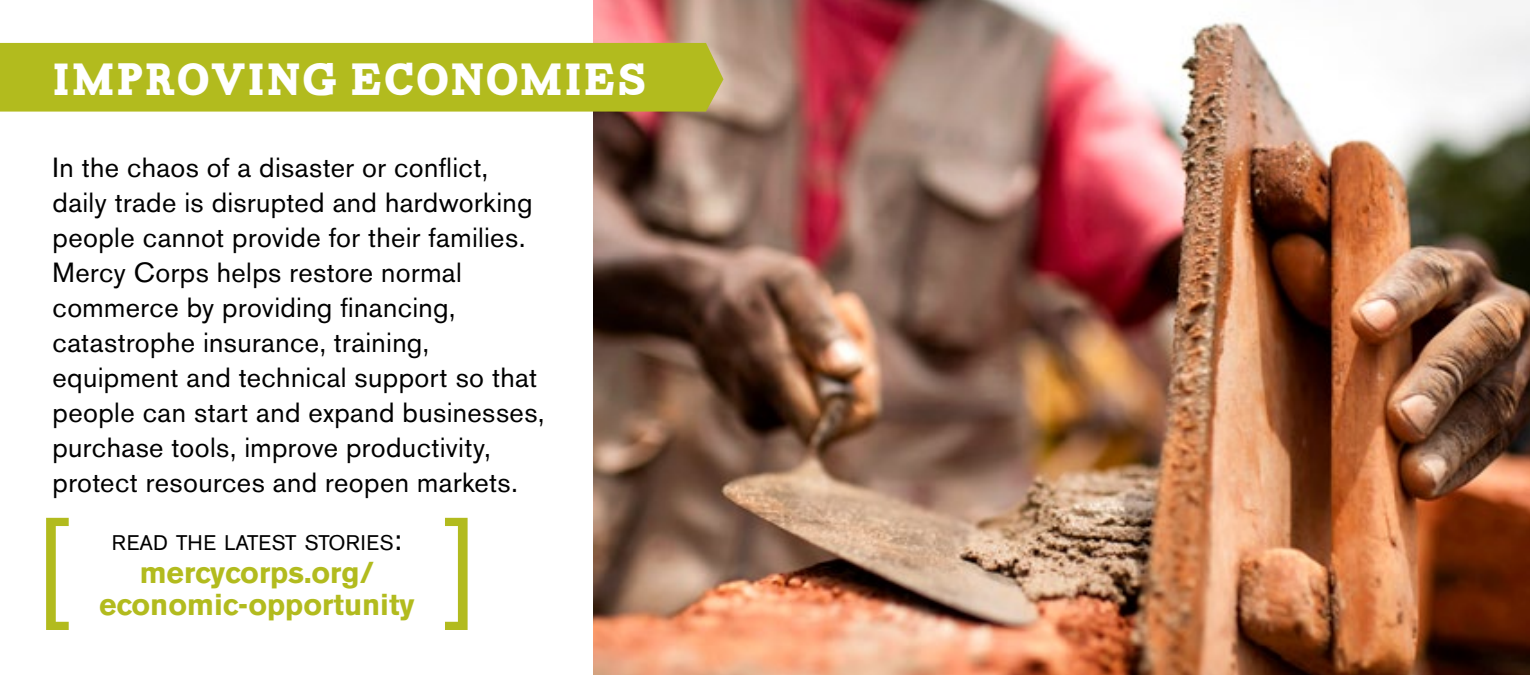
<style>
.page{position:relative;width:1530px;height:675px;background:#fff}
.page>*{position:absolute;margin:0;border:0;box-sizing:border-box;transform-origin:0 0}
.t1{font:45px "Carton";letter-spacing:.03em;color:#fff}
.t2{font:700 30px/32.5px "Akzidenz Grotesk BE";color:#b2bb1e;text-align:center}
.t3{font:27.5px/35px "Akzidenz Grotesk BE";letter-spacing:.015em;color:#000}
.t4{font:21px "Akzidenz Grotesk BE";color:#000}
.s1{font-size:30px}
</style>
<div class="page">
<img style="left:593px;top:0;width:937px;height:675px">
<div style="left:0;top:43px;width:723px;height:69px;background:#b2bb1e"></div>
<svg style="left:46px;top:518px;width:23px;height:112px"></svg>
<svg style="left:445px;top:518px;width:23px;height:112px"></svg>
<h1 class="t1" style="left:52px;top:61px;width:95px">IMPRO</h1>
<h1 class="t1" style="left:210px;top:61px;width:241px">VING ECONO</h1>
<h1 class="t1" style="left:520px;top:61px;width:129px">MIES</h1>
<p class="t3" style="left:52px;top:150px;width:494px">In the chaos of a disaster or conflict, daily trade is disrupted and hardworking people cannot provide for their families.<br>Mercy Corps helps restore normal commerce by providing financing, catastrophe insurance, training, equipment and technical support so that people can start and expand businesses, purchase tools, improve productivity, protect resources and reopen markets.</p>
<p class="t4" style="left:112px;top:530px;width:291px">READ THE LATEST STORIES<span class="s1">:</span></p>
<p class="t2" style="left:99px;top:556px;width:317px">mercycorps.org/ economic-opportunity</p>
</div>
